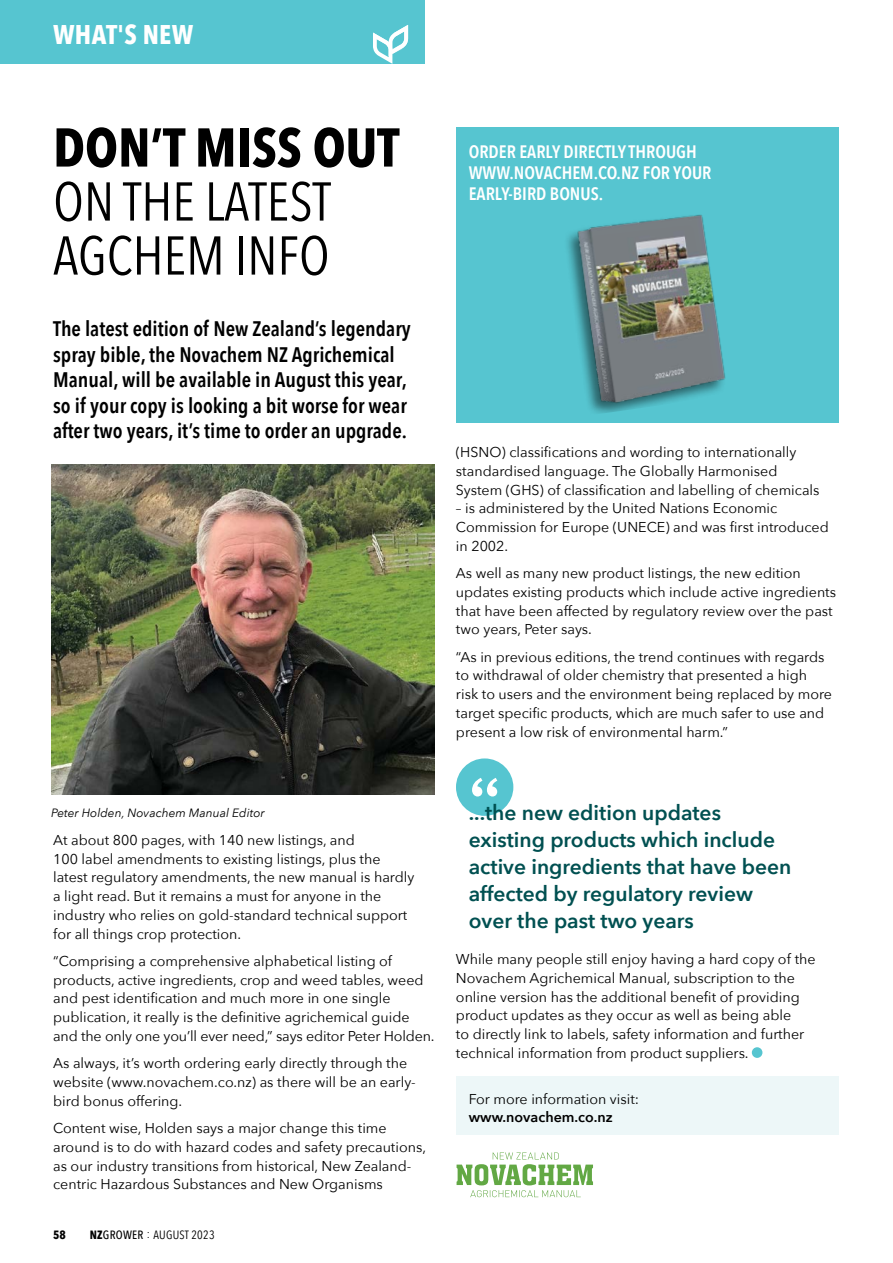
<style>
.page{position:relative;width:893px;height:1263px;background:#fff}
.page>*{position:absolute;margin:0;border:0;box-sizing:border-box;transform-origin:0 0}
.t1{font:54px/54px "Avenir Next Condensed";color:#000}
.t2{font:700 54px "Avenir Next Condensed";color:#000}
.t3{font:700 27px "Avenir Next Condensed";letter-spacing:.01em;color:#fff}
.t4{font:600 21px/25.5px "Avenir Next Condensed";color:#000}
.t5{font:600 21px/27px "Avenir Next";color:#005051}
.t6{font:600 18px/21px "Avenir Next Condensed";color:#fff}
.t7{font:14.25px/18.8px "Avenir Next";color:#000}
.t8{font:600 14.25px "Avenir Next";color:#000}
.t9{font:italic 12px "Avenir Next";color:#000}
.t10{font:12px "Avenir Next Condensed";letter-spacing:.02em;color:#000}
.t11{font:700 12px "Avenir Next Condensed";color:#000}
.s1{font-weight:700}
.s2{font-weight:500}
</style>
<div class="page">
<div style="left:0;top:0;width:425px;height:64px;background:#56c5d0"></div>
<svg style="left:373px;top:25px;width:35px;height:39px"></svg>
<img style="left:52px;top:464px;width:382px;height:331px">
<div style="left:456px;top:758px;width:57px;height:58px;background:#56c5d0;border-radius:50%"></div>
<svg style="left:472px;top:778px;width:25px;height:18px"></svg>
<div style="left:752px;top:1047px;width:10px;height:11px;background:#56c5d0;border-radius:50%"></div>
<div style="left:456px;top:1077px;width:383px;height:58px;background:#edf7f8"></div>
<div style="left:456px;top:128px;width:382px;height:295px;background:#56c5d0"></div>
<img style="left:567px;top:214px;width:159px;height:199px">
<svg style="left:457px;top:1152px;width:136px;height:45px"></svg>
<h2 class="t3" style="left:53px;top:18px;width:142px">WHAT'S NEW</h2>
<h1 class="t2" style="left:53px;top:115px;width:348px">DON’T MISS OUT</h1>
<h1 class="t1" style="left:53px;top:172px;width:279px">ON THE LATEST<br>AGCHEM INFO</h1>
<h3 class="t4" style="left:53px;top:316px;width:359px">The latest edition of New Zealand’s legendary spray bible, the Novachem NZ Agrichemical Manual, will be available in August this year, so if your copy is looking a bit worse for wear after two years, it’s time to order an upgrade.</h3>
<p class="t6" style="left:469px;top:141px;width:244px">ORDER EARLY DIRECTLY THROUGH<br>WWW.NOVACHEM.CO.NZ FOR YOUR<br>EARLY-BIRD BONUS.</p>
<p class="t7" style="left:456px;top:442px;width:365px">(HSNO) classifications and wording to internationally standardised language. The Globally Harmonised<br>System (GHS) of classification and labelling of chemicals</p>
<p class="t7" style="left:456px;top:498px;width:374px">– is administered by the United Nations Economic<br>Commission for Europe (UNECE) and was first introduced in 2002.</p>
<p class="t7" style="left:456px;top:563px;width:382px">As well as many new product listings, the new edition updates existing products which include active ingredients that have been affected by regulatory review over the past two years, Peter says.</p>
<p class="t7" style="left:456px;top:647px;width:378px">“As in previous editions, the trend continues with regards to withdrawal of older chemistry that presented a high risk to users and the environment being replaced by more target specific products, which are much safer to use and present a low risk of environmental harm.”</p>
<p class="t9" style="left:51px;top:803px;width:215px">Peter Holden, Novachem Manual Editor</p>
<p class="t7" style="left:53px;top:830px;width:363px">At about 800 pages, with 140 new listings, and<br>100 label amendments to existing listings, plus the latest regulatory amendments, the new manual is hardly a light read. But it remains a must for anyone in the industry who relies on gold-standard technical support for all things crop protection.</p>
<p class="t7" style="left:53px;top:951px;width:383px">“Comprising a comprehensive alphabetical listing of products, active ingredients, crop and weed tables, weed and pest identification and much more in one single publication, it really is the definitive agrichemical guide and the only one you’ll ever need,” says editor Peter Holden.</p>
<p class="t7" style="left:53px;top:1053px;width:364px">As always, it’s worth ordering early directly through the website (www.novachem.co.nz) as there will be an early&shy;bird bonus offering.</p>
<p class="t7" style="left:53px;top:1118px;width:374px">Content wise, Holden says a major change this time around is to do with hazard codes and safety precautions, as our industry transitions from historical, New Zealand&shy;centric Hazardous Substances and New Organisms</p>
<p class="t11" style="left:53px;top:1228px;width:14px">58</p>
<p class="t10" style="left:90px;top:1225px;width:126px"><span class="s1">NZ</span><span class="s2">GROWER</span> : AUGUST 2023</p>
<h3 class="t5" style="left:469px;top:799px;width:324px">...the new edition updates existing products which include active ingredients that have been affected by regulatory review over the past two years</h3>
<p class="t7" style="left:456px;top:949px;width:361px">While many people still enjoy having a hard copy of the Novachem Agrichemical Manual, subscription to the online version has the additional benefit of providing product updates as they occur as well as being able<br>to directly link to labels, safety information and further technical information from product suppliers.</p>
<p class="t7" style="left:469px;top:1089px;width:172px">For more information visit:</p>
<p class="t8" style="left:469px;top:1105px;width:145px">www.novachem.co.nz</p>
</div>
